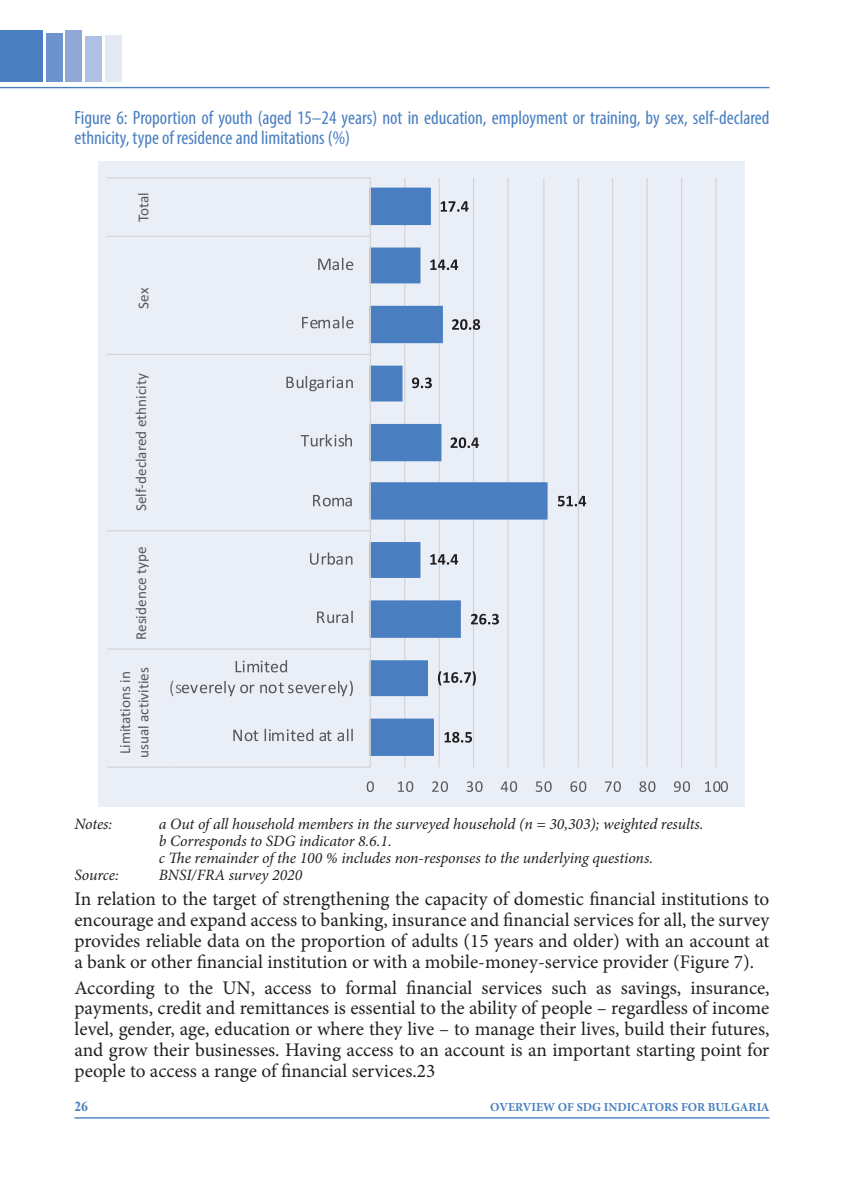
<style>
.page{position:relative;width:844px;height:1191px;background:#fff}
.page>*{position:absolute;margin:0;border:0;box-sizing:border-box;transform-origin:0 0}
.t1{font:19.25px/20.8px "Minion Pro";color:#231f20;text-align:justify}
.t2{font:condensed 19.25px/20.8px "Myriad Pro";color:#497fc1}
.t3{font:italic 15.75px/17px "Minion Pro";letter-spacing:-.005em;color:#231f20}
.t4{font:15.22px/18.6px "Calibri";color:#57585a}
.t5{font:700 13.65px "Times New Roman";color:#497fc1}
.t6{font:700 12.25px "Minion Pro";color:#497fc1}
</style>
<div class="page">
<hr style="left:74px;top:1117px;width:695px;height:1px;background:#497fc1">
<hr style="left:0;top:87px;width:769px;height:1px;background:#497fc1">
<div style="left:105px;top:35px;width:17px;height:46px;background:#e3e9f5"></div>
<div style="left:86px;top:36px;width:16px;height:45px;background:#b0c0e2"></div>
<div style="left:66px;top:31px;width:16px;height:51px;background:#8da8d6"></div>
<div style="left:46px;top:33px;width:16px;height:49px;background:#6e92cb"></div>
<div style="left:0;top:31px;width:42px;height:51px;background:#497fc1"></div>
<div style="left:99px;top:161px;width:645px;height:645px;background:#eaeef7"></div>
<hr style="left:404px;top:178px;width:1px;height:589px;background:#d1d2d4">
<hr style="left:438px;top:178px;width:1px;height:589px;background:#d1d2d4">
<hr style="left:473px;top:178px;width:1px;height:589px;background:#d1d2d4">
<hr style="left:507px;top:178px;width:1px;height:589px;background:#d1d2d4">
<hr style="left:543px;top:178px;width:1px;height:589px;background:#d1d2d4">
<hr style="left:577px;top:178px;width:1px;height:589px;background:#d1d2d4">
<hr style="left:612px;top:178px;width:1px;height:589px;background:#d1d2d4">
<hr style="left:646px;top:178px;width:1px;height:589px;background:#d1d2d4">
<hr style="left:680px;top:178px;width:2px;height:589px;background:#d1d2d4">
<hr style="left:715px;top:178px;width:1px;height:589px;background:#d1d2d4">
<svg style="left:374px;top:188px;width:173px;height:568px"></svg>
<hr style="left:168px;top:766px;width:202px;height:1px;background:#d1d2d4">
<hr style="left:168px;top:648px;width:202px;height:1px;background:#d1d2d4">
<hr style="left:168px;top:530px;width:202px;height:1px;background:#d1d2d4">
<hr style="left:168px;top:354px;width:202px;height:1px;background:#d1d2d4">
<hr style="left:168px;top:236px;width:202px;height:1px;background:#d1d2d4">
<hr style="left:168px;top:177px;width:202px;height:1px;background:#d1d2d4">
<hr style="left:107px;top:766px;width:61px;height:1px;background:#d1d2d4">
<hr style="left:107px;top:648px;width:61px;height:1px;background:#d1d2d4">
<hr style="left:107px;top:530px;width:61px;height:1px;background:#d1d2d4">
<hr style="left:107px;top:354px;width:61px;height:1px;background:#d1d2d4">
<hr style="left:107px;top:236px;width:61px;height:1px;background:#d1d2d4">
<hr style="left:107px;top:177px;width:61px;height:1px;background:#d1d2d4">
<svg style="left:444px;top:732px;width:28px;height:10px"></svg>
<svg style="left:438px;top:671px;width:38px;height:14px"></svg>
<svg style="left:471px;top:614px;width:28px;height:10px"></svg>
<svg style="left:430px;top:554px;width:28px;height:10px"></svg>
<svg style="left:557px;top:496px;width:29px;height:10px"></svg>
<svg style="left:450px;top:437px;width:29px;height:11px"></svg>
<svg style="left:412px;top:377px;width:20px;height:11px"></svg>
<svg style="left:452px;top:319px;width:28px;height:11px"></svg>
<svg style="left:430px;top:259px;width:28px;height:11px"></svg>
<svg style="left:440px;top:201px;width:28px;height:11px"></svg>
<svg style="left:366px;top:177px;width:8px;height:942px"></svg>
<svg style="left:398px;top:781px;width:15px;height:11px"></svg>
<svg style="left:432px;top:781px;width:16px;height:11px"></svg>
<svg style="left:466px;top:781px;width:16px;height:11px"></svg>
<svg style="left:500px;top:781px;width:17px;height:11px"></svg>
<svg style="left:535px;top:781px;width:16px;height:11px"></svg>
<svg style="left:570px;top:781px;width:16px;height:11px"></svg>
<svg style="left:605px;top:781px;width:15px;height:11px"></svg>
<svg style="left:639px;top:781px;width:16px;height:11px"></svg>
<svg style="left:674px;top:781px;width:15px;height:11px"></svg>
<svg style="left:705px;top:781px;width:22px;height:11px"></svg>
<svg style="left:233px;top:729px;width:25px;height:12px"></svg>
<svg style="left:264px;top:729px;width:49px;height:12px"></svg>
<svg style="left:319px;top:730px;width:12px;height:11px"></svg>
<svg style="left:337px;top:729px;width:16px;height:12px"></svg>
<svg style="left:235px;top:660px;width:52px;height:12px"></svg>
<svg style="left:170px;top:680px;width:84px;height:16px"></svg>
<svg style="left:260px;top:680px;width:93px;height:16px"></svg>
<svg style="left:317px;top:610px;width:36px;height:13px"></svg>
<svg style="left:310px;top:552px;width:42px;height:13px"></svg>
<svg style="left:313px;top:495px;width:39px;height:11px"></svg>
<svg style="left:300px;top:434px;width:52px;height:12px"></svg>
<svg style="left:286px;top:376px;width:67px;height:15px"></svg>
<svg style="left:302px;top:316px;width:51px;height:12px"></svg>
<svg style="left:318px;top:258px;width:35px;height:12px"></svg>
<p class="t2" style="left:74px;top:107px;width:696px">Figur e 6: Proportion of youth (aged 15–24 years) not in education, employment or training, by sex, self-declared ethnicity, type of residence and limitations (%)</p>
<p class="t4" style="left:134px;top:222px;width:31px;rotate:-90deg">Total</p>
<p class="t4" style="left:134px;top:309px;width:22px;rotate:-90deg">Sex</p>
<p class="t4" style="left:132px;top:511px;width:139px;rotate:-90deg">Self-declared ethnicity</p>
<p class="t4" style="left:132px;top:640px;width:95px;rotate:-90deg">Residence type</p>
<p class="t4" style="left:116px;top:758px;width:92px;rotate:-90deg">Limitations in usual activities</p>
<p class="t3" style="left:74px;top:815px;width:39px">Notes:</p>
<p class="t3" style="left:159px;top:815px;width:546px">a Out of all household members in the surveyed household (n = 30,303); weighted results. b Corresponds to SDG indicator 8.6.1.<br>c</p>
<p class="t3" style="left:185px;top:849px;width:470px">e remainder of the 100 % includes non-responses to the underlying questions.</p>
<p class="t3" style="left:74px;top:866px;width:46px">Source:</p>
<p class="t3" style="left:159px;top:866px;width:145px">BNSI/FRA survey 2020</p>
<p class="t1" style="left:74px;top:889px;width:696px">In relation to the target of strengthening the capacity of domestic financial institutions to encourage and expand access to banking, insurance and financial services for all, the survey provides reliable data on the proportion of adults (15 years and older) with an account at a bank or other financial institution or with a mobile-money-service provider (Figure 7).</p>
<p class="t1" style="left:74px;top:977px;width:696px">According to the UN, access to formal financial services such as savings, insurance, payments, credit and remittances is essential to the ability of people – regardless of income level, gender, age, education or where they live – to manage their lives, build their futures, and grow their businesses. Having access to an account is an important starting point for people to access a range of financial services.23</p>
<p class="t5" style="left:74px;top:1097px;width:15px">26</p>
<p class="t6" style="left:490px;top:1098px;width:281px">OVERVIEW OF SDG INDICATORS FOR BULGARIA</p>
</div>
